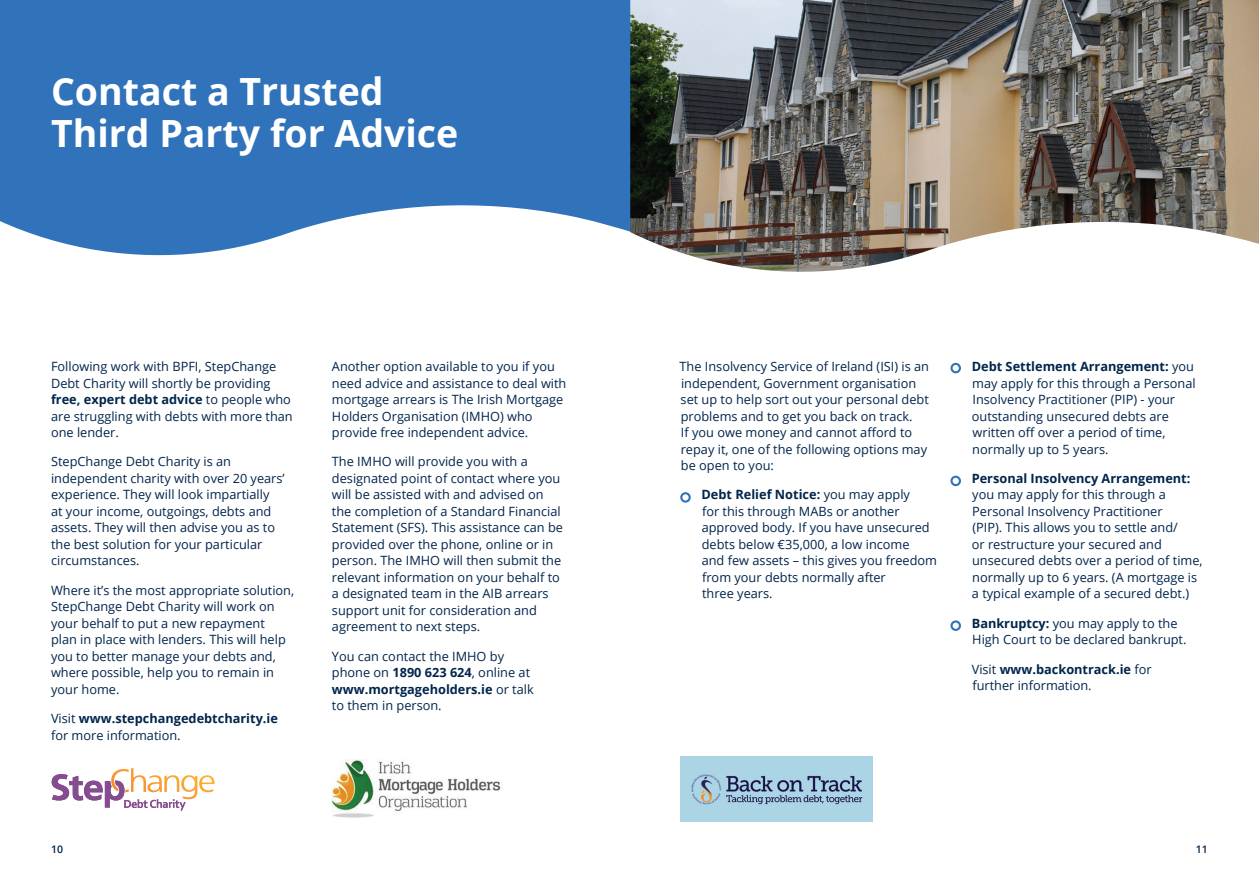
<style>
.page{position:relative;width:1259px;height:893px;background:#fff}
.page>*{position:absolute;margin:0;border:0;box-sizing:border-box;transform-origin:0 0}
.t1{font:700 37.5px/42px "Open Sans";color:#fff}
.t2{font:12.75px/16.5px "Open Sans";color:#00254c}
.t3{font:700 12.75px/16.5px "Open Sans";color:#00254c}
.t4{font:600 10.5px "Open Sans";color:#00254c}
.s1{font-weight:700}
.s2{font-weight:400}
</style>
<div class="page">
<svg style="left:0;top:0;width:630px;height:256px;background:#4681c1"></svg>
<img style="left:630px;top:0;width:629px;height:272px">
<div style="left:680px;top:492px;width:11px;height:11px;border:2px solid #3073ba;border-radius:50%"></div>
<div style="left:950px;top:363px;width:11px;height:10px;border:2px solid #3073ba;border-radius:50%"></div>
<div style="left:950px;top:476px;width:11px;height:10px;border:2px solid #3073ba;border-radius:50%"></div>
<div style="left:950px;top:620px;width:11px;height:11px;border:2px solid #3073ba;border-radius:50%"></div>
<img style="left:680px;top:756px;width:193px;height:66px">
<img style="left:131px;top:768px;width:3px;height:6px">
<img style="left:186px;top:775px;width:11px;height:24px">
<img style="left:199px;top:775px;width:16px;height:17px">
<img style="left:113px;top:769px;width:16px;height:5px">
<svg style="left:52px;top:774px;width:134px;height:36px"></svg>
<img style="left:332px;top:759px;width:169px;height:59px">
<h1 class="t1" style="left:51px;top:70px;width:409px">Contact a Trusted<br>Third Party for Advice</h1>
<p class="t2" style="left:51px;top:358px;width:243px">Following work with BPFI, StepChange Debt Charity will shortly be providing <span class="s1">free, expert debt advice</span> to people who are struggling with debts with more than one lender.</p>
<p class="t2" style="left:51px;top:453px;width:235px">StepChange Debt Charity is an independent charity with over 20 years’ experience. They will look impartially<br>at your income, outgoings, debts and assets. They will then advise you as to the best solution for your particular circumstances.</p>
<p class="t2" style="left:51px;top:581px;width:245px">Where it’s the most appropriate solution, StepChange Debt Charity will work on your behalf to put a new repayment<br>plan in place with lenders. This will help you to better manage your debts and, where possible, help you to remain in your home.</p>
<p class="t3" style="left:51px;top:710px;width:228px"><span class="s2">Visit</span> www.stepchangedebtcharity.ie <span class="s2">for more information.</span></p>
<p class="t2" style="left:332px;top:358px;width:236px">Another option available to you if you need advice and assistance to deal with mortgage arrears is The Irish Mortgage Holders Organisation (IMHO) who provide free independent advice.</p>
<p class="t2" style="left:332px;top:453px;width:233px">The IMHO will provide you with a designated point of contact where you will be assisted with and advised on the completion of a Standard Financial Statement (SFS). This assistance can be provided over the phone, online or in person. The IMHO will then submit the relevant information on your behalf to a designated team in the AIB arrears support unit for consideration and agreement to next steps.</p>
<p class="t2" style="left:332px;top:647px;width:203px">You can contact the IMHO by phone on <span class="s1">1890 623 624</span>, online at <span class="s1">www.mortgageholders.ie</span> or talk to them in person.</p>
<p class="t2" style="left:679px;top:358px;width:251px">The Insolvency Service of Ireland (ISI) is an independent, Government organisation set up to help sort out your personal debt problems and to get you back on track.<br>If you owe money and cannot afford to repay it, one of the following options may be open to you:</p>
<p class="t2" style="left:701px;top:486px;width:237px"><span class="s1">Debt Relief Notice:</span> you may apply<br>for this through MABs or another approved body. If you have unsecured debts below €35,000, a low income<br>and few assets – this gives you freedom from your debts normally after<br>three years.</p>
<p class="t2" style="left:971px;top:358px;width:225px"><span class="s1">Debt Settlement Arrangement:</span> you may apply for this through a Personal<br>Insolvency Practitioner (PIP) - your outstanding unsecured debts are written off over a period of time, normally up to 5 years.</p>
<p class="t3" style="left:971px;top:470px;width:220px">Personal Insolvency Arrangement:</p>
<p class="t2" style="left:971px;top:486px;width:232px">you may apply for this through a Personal Insolvency Practitioner<br>(PIP). This allows you to settle and/<br>or restructure your secured and unsecured debts over a period of time, normally up to 6 years. (A mortgage is a typical example of a secured debt.)</p>
<p class="t2" style="left:971px;top:614px;width:216px"><span class="s1">Bankruptcy:</span> you may apply to the<br>High Court to be declared bankrupt.</p>
<p class="t2" style="left:971px;top:660px;width:181px">Visit <span class="s1">www.backontrack.ie</span> for further information.</p>
<p class="t4" style="left:51px;top:842px;width:13px">10</p>
<p class="t4" style="left:1196px;top:842px;width:13px">11</p>
</div>
